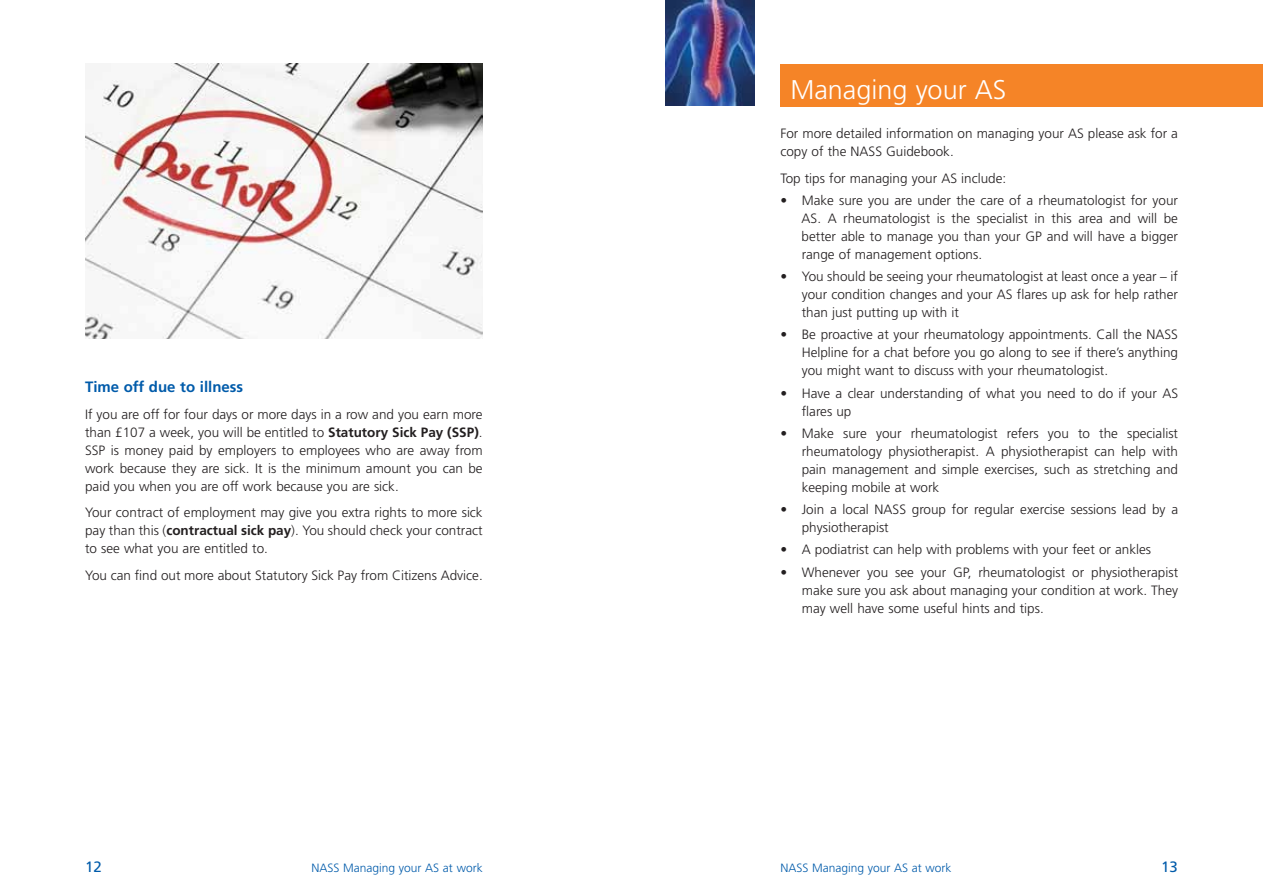
<style>
.page{position:relative;width:1263px;height:893px;background:#fff}
.page>*{position:absolute;margin:0;border:0;box-sizing:border-box;transform-origin:0 0}
.t1{font:300 27px "Frutiger";color:#fff}
.t2{font:700 15px "Frutiger";color:#005baa}
.t3{font:15px "Frutiger";color:#005baa}
.t4{font:300 13.5px/18px "Frutiger";color:#231f20;text-align:justify}
.t5{font:300 12px "Frutiger";color:#005baa}
.s1{font-weight:700}
</style>
<div class="page">
<img style="left:85px;top:64px;width:398px;height:274px">
<div style="left:780px;top:64px;width:483px;height:42px;background:#f58427"></div>
<img style="left:665px;top:0;width:90px;height:106px">
<p class="t2" style="left:85px;top:378px;width:160px">Time off due to illness</p>
<p class="t4" style="left:85px;top:405px;width:399px">If you are off for four days or more days in a row and you earn more than £107 a week, you will be entitled to <span class="s1">Statutory Sick Pay (SSP)</span>.<br>SSP is money paid by employers to employees who are away from work because they are sick. It is the minimum amount you can be paid you when you are off work because you are sick.</p>
<p class="t4" style="left:85px;top:504px;width:399px">Your contract of employment may give you extra rights to more sick pay than this (<span class="s1">contractual sick pay</span>). You should check your contract to see what you are entitled to.</p>
<p class="t4" style="left:85px;top:566px;width:399px">You can find out more about Statutory Sick Pay from Citizens Advice.</p>
<h1 class="t1" style="left:790px;top:75px;width:218px">Managing your AS</h1>
<p class="t4" style="left:780px;top:124px;width:399px">For more detailed information on managing your AS please ask for a copy of the NASS Guidebook.</p>
<p class="t4" style="left:780px;top:169px;width:227px">Top tips for managing your AS include:</p>
<p class="t4" style="left:802px;top:191px;width:378px;text-indent:-21px">• Make sure you are under the care of a rheumatologist for your AS. A rheumatologist is the specialist in this area and will be better able to manage you than your GP and will have a bigger range of management options.</p>
<p class="t4" style="left:802px;top:267px;width:378px;text-indent:-21px">• You should be seeing your rheumatologist at least once a year – if your condition changes and your AS flares up ask for help rather than just putting up with it</p>
<p class="t4" style="left:802px;top:326px;width:378px;text-indent:-21px">• Be proactive at your rheumatology appointments. Call the NASS Helpline for a chat before you go along to see if there’s anything you might want to discuss with your rheumatologist.</p>
<p class="t4" style="left:802px;top:384px;width:378px;text-indent:-21px">• Have a clear understanding of what you need to do if your AS flares up</p>
<p class="t4" style="left:802px;top:424px;width:378px;text-indent:-21px">• Make sure your rheumatologist refers you to the specialist rheumatology physiotherapist. A physiotherapist can help with pain management and simple exercises, such as stretching and keeping mobile at work</p>
<p class="t4" style="left:802px;top:500px;width:378px;text-indent:-21px">• Join a local NASS group for regular exercise sessions lead by a physiotherapist</p>
<p class="t4" style="left:780px;top:541px;width:372px">• A podiatrist can help with problems with your feet or ankles</p>
<p class="t4" style="left:802px;top:563px;width:378px;text-indent:-21px">• Whenever you see your GP, rheumatologist or physiotherapist make sure you ask about managing your condition at work. They may well have some useful hints and tips.</p>
<p class="t3" style="left:85px;top:858px;width:18px">12</p>
<p class="t5" style="left:312px;top:861px;width:173px">NASS Managing your AS at work</p>
<p class="t5" style="left:780px;top:861px;width:173px">NASS Managing your AS at work</p>
<p class="t3" style="left:1161px;top:858px;width:18px">13</p>
</div>
